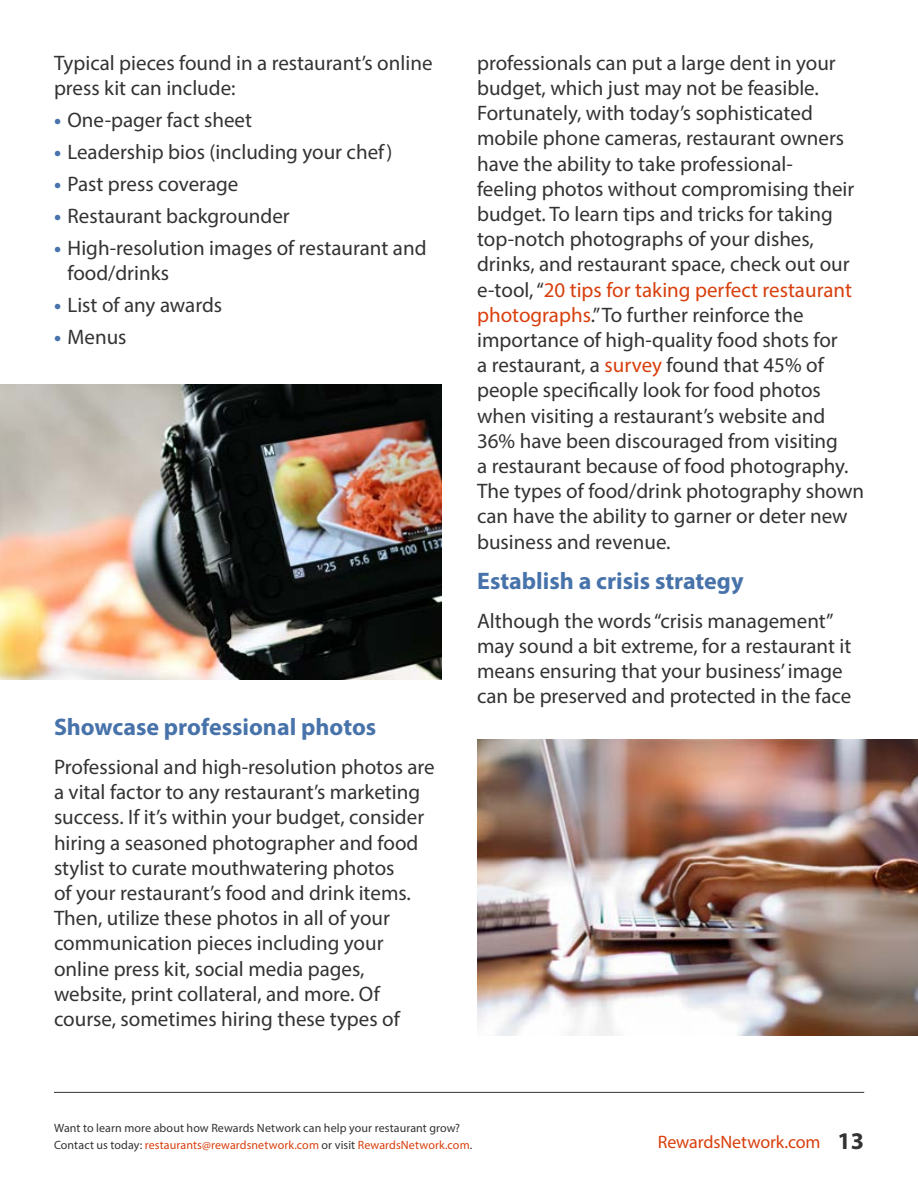
<style>
.page{position:relative;width:918px;height:1188px;background:#fff}
.page>*{position:absolute;margin:0;border:0;box-sizing:border-box;transform-origin:0 0}
.t1{font:700 24px "Myriad Pro";color:#4773aa}
.t2{font:21px/25.2px "Myriad Pro";color:#333}
.t3{font:18px "Myriad Pro";letter-spacing:-.005em;color:#d93f0c}
.t4{font:12px/17.2px "Myriad Pro";letter-spacing:.005em;color:#333}
.s1{font-weight:700;color:#4773aa}
.s2{color:#d93f0c}
.s3{font-weight:700;font-size:24px;color:#333}
</style>
<div class="page">
<hr style="left:54px;top:1092px;width:810px;height:1px;background:#333">
<img style="left:0;top:384px;width:441px;height:296px">
<img style="left:477px;top:740px;width:441px;height:295px">
<p class="t2" style="left:54px;top:50px;width:380px">Typical pieces found in a restaurant’s online press kit can include:</p>
<p class="t2" style="left:54px;top:107px;width:200px"><span class="s1">•</span> One-pager fact sheet</p>
<p class="t2" style="left:54px;top:139px;width:340px"><span class="s1">•</span> Leadership bios (including your chef)</p>
<p class="t2" style="left:54px;top:171px;width:186px"><span class="s1">•</span> Past press coverage</p>
<p class="t2" style="left:54px;top:203px;width:237px"><span class="s1">•</span> Restaurant backgrounder</p>
<p class="t2" style="left:68px;top:235px;width:361px;text-indent:-14px"><span class="s1">•</span> High-resolution images of restaurant and food/drinks</p>
<p class="t2" style="left:54px;top:292px;width:170px"><span class="s1">•</span> List of any awards</p>
<p class="t2" style="left:54px;top:324px;width:74px"><span class="s1">•</span> Menus</p>
<p class="t1" style="left:54px;top:712px;width:324px">Showcase professional photos</p>
<p class="t2" style="left:54px;top:754px;width:382px">Professional and high-resolution photos are a vital factor to any restaurant’s marketing success. If it’s within your budget, consider hiring a seasoned photographer and food stylist to curate mouthwatering photos<br>of your restaurant’s food and drink items.<br>Then, utilize these photos in all of your communication pieces including your online press kit, social media pages, website, print collateral, and more. Of course, sometimes hiring these types of</p>
<p class="t2" style="left:477px;top:50px;width:389px">professionals can put a large dent in your budget, which just may not be feasible.<br>Fortunately, with today’s sophisticated mobile phone cameras, restaurant owners have the ability to take professional-<br>feeling photos without compromising their budget. To learn tips and tricks for taking top-notch photographs of your dishes, drinks, and restaurant space, check out our e-tool, “<span class="s2">20 tips for taking perfect restaurant photographs</span>.”To further reinforce the importance of high-quality food shots for<br>a restaurant, a <span class="s2">survey</span> found that 45% of people specifically look for food photos when visiting a restaurant’s website and 36% have been discouraged from visiting<br>a restaurant because of food photography.<br>The types of food/drink photography shown can have the ability to garner or deter new business and revenue.</p>
<p class="t1" style="left:477px;top:565px;width:268px">Establish a crisis strategy</p>
<p class="t2" style="left:477px;top:608px;width:376px">Although the words “crisis management” may sound a bit extreme, for a restaurant it means ensuring that your business’ image can be preserved and protected in the face</p>
<p class="t4" style="left:54px;top:1119px;width:420px">Want to learn more about how Rewards Network can help your restaurant grow?<br>Contact us today: <span class="s2">restaurants@rewardsnetwork.com</span> or visit <span class="s2">RewardsNetwork.com</span>.</p>
<p class="t3" style="left:658px;top:1131px;width:208px">RewardsNetwork.com <span class="s3">13</span></p>
</div>
